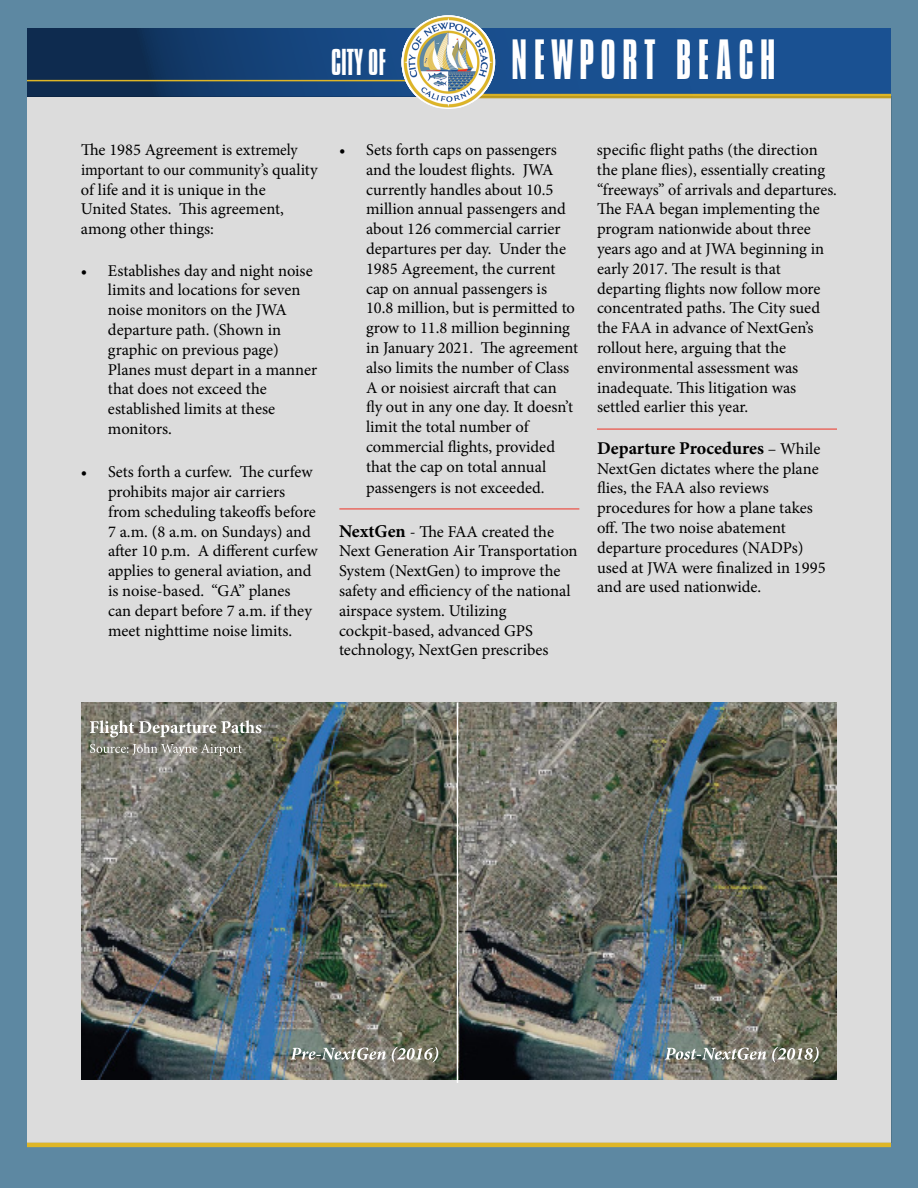
<style>
.page{position:relative;width:918px;height:1188px;background:#5d88a2}
.page>*{position:absolute;margin:0;border:0;box-sizing:border-box;transform-origin:0 0}
.t1{font:300 48.75px "Compacta BT";letter-spacing:.13em;color:#fff}
.t2{font:300 32.25px "Compacta BT";color:#fff}
.t3{font:700 18px "Minion Pro";color:#000}
.t4{font:16.5px/19.8px "Minion Pro";color:#000}
.s1{font-weight:700;font-size:18px}
.s2{font-weight:400;font-size:16.5px}
</style>
<div class="page">
<hr style="left:27px;top:1143px;width:864px;height:4px;background:#deb627">
<svg style="left:27px;top:28px;width:864px;height:68px;background:#1a477c"></svg>
<hr style="left:27px;top:80px;width:382px;height:1px;background:#deb627">
<img style="left:402px;top:16px;width:92px;height:80px">
<div style="left:27px;top:96px;width:865px;height:1047px;background:#dcdcdc"></div>
<img style="left:402px;top:15px;width:93px;height:94px;border-radius:50%">
<img style="left:81px;top:702px;width:756px;height:378px">
<hr style="left:457px;top:702px;width:1px;height:381px;background:#fff">
<svg style="left:90px;top:720px;width:172px;height:17px;background:#9b9a92"></svg>
<svg style="left:90px;top:743px;width:152px;height:13px;background:#919088"></svg>
<svg style="left:290px;top:1047px;width:148px;height:16px;background:#95978d"></svg>
<svg style="left:665px;top:1047px;width:154px;height:16px;background:#93968d"></svg>
<hr style="left:339px;top:509px;width:240px;height:1px;background:#ee3325">
<hr style="left:597px;top:429px;width:240px;height:1px;background:#ee3325">
<h2 class="t2" style="left:331px;top:43px;width:56px">CITY OF</h2>
<h1 class="t1" style="left:511px;top:32px;width:266px">NEWPORT BEACH</h1>
<p class="t4" style="left:81px;top:140px;width:238px">The 1985 Agreement is extremely important to our community’s quality of life and it is unique in the<br>United States. This agreement, among other things:</p>
<p class="t4" style="left:108px;top:261px;width:211px;text-indent:-27px">• Establishes day and night noise limits and locations for seven noise monitors on the JWA departure path. (Shown in graphic on previous page)<br>Planes must depart in a manner that does not exceed the established limits at these monitors.</p>
<p class="t4" style="left:108px;top:462px;width:211px;text-indent:-27px">• Sets forth a curfew. The curfew prohibits major air carriers from scheduling takeoffs before<br>7 a.m. (8 a.m. on Sundays) and after 10 p.m. A different curfew applies to general aviation, and is noise-based. “GA” planes can depart before 7 a.m. if they meet nighttime noise limits.</p>
<p class="t4" style="left:366px;top:140px;width:214px;text-indent:-27px">• Sets forth caps on passengers and the loudest flights. JWA currently handles about 10.5 million annual passengers and about 126 commercial carrier departures per day. Under the<br>1985 Agreement, the current cap on annual passengers is<br>10.8 million, but is permitted to grow to 11.8 million beginning in January 2021. The agreement also limits the number of Class<br>A or noisiest aircraft that can<br>fly out in any one day. It doesn’t limit the total number of commercial flights, provided that the cap on total annual</p>
<p class="t4" style="left:366px;top:478px;width:180px">passengers is not exceeded.</p>
<p class="t4" style="left:339px;top:522px;width:240px"><span class="s1">NextGen</span> - The FAA created the<br>Next Generation Air Transportation<br>System (NextGen) to improve the safety and efficiency of the national airspace system. Utilizing cockpit-based, advanced GPS technology, NextGen prescribes</p>
<p class="t4" style="left:597px;top:140px;width:242px">specific flight paths (the direction the plane flies), essentially creating “freeways” of arrivals and departures.<br>The FAA began implementing the program nationwide about three years ago and at JWA beginning in early 2017. The result is that departing flights now follow more concentrated paths. The City sued the FAA in advance of NextGen’s rollout here, arguing that the environmental assessment was inadequate. This litigation was settled earlier this year.</p>
<p class="t3" style="left:597px;top:435px;width:225px">Departure Procedures <span class="s2">– While</span></p>
<p class="t4" style="left:597px;top:459px;width:230px">NextGen dictates where the plane flies, the FAA also reviews procedures for how a plane takes off. The two noise abatement departure procedures (NADPs) used at JWA were finalized in 1995 and are used nationwide.</p>
</div>
